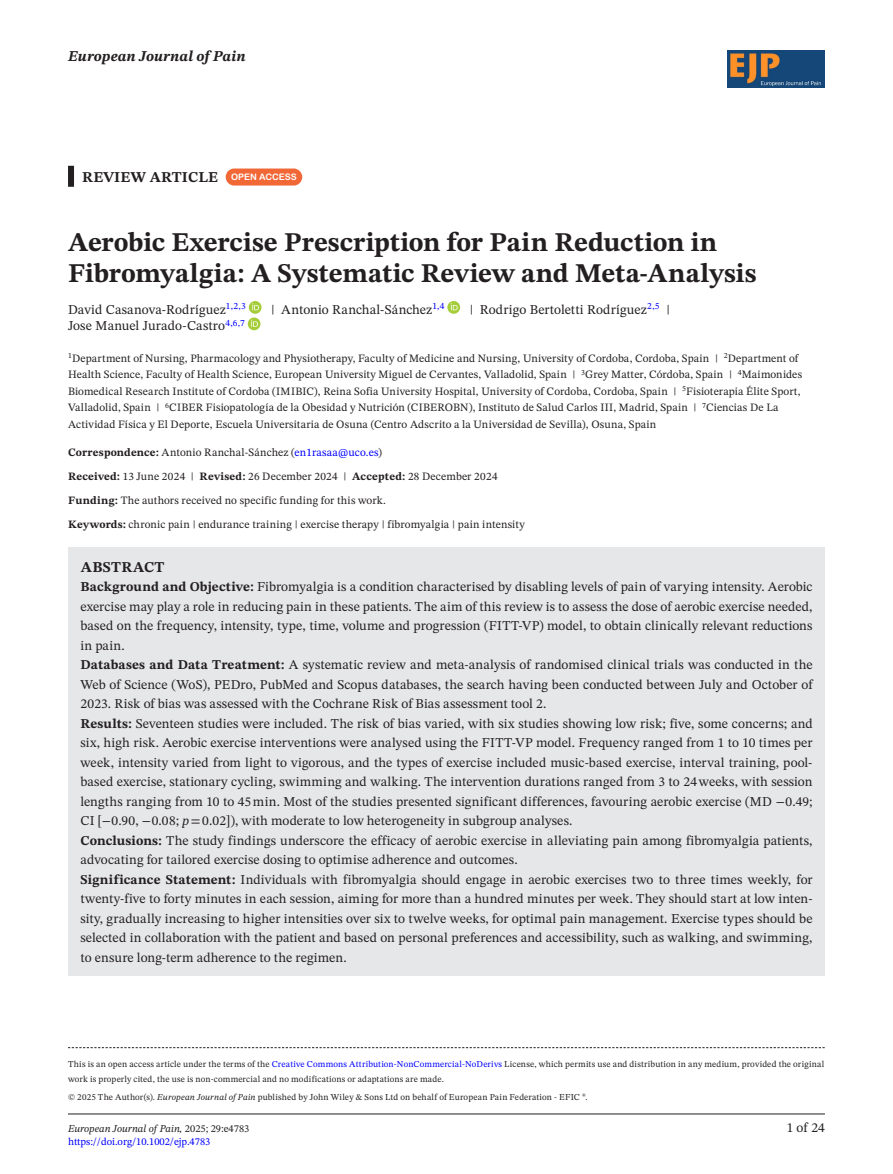
<style>
.page{position:relative;width:893px;height:1174px;background:#fff}
.page>*{position:absolute;margin:0;border:0;box-sizing:border-box;transform-origin:0 0}
.t1{font:700 27px/31.5px "STIX Two Text";color:#231f20}
.t2{font:700 15px "STIX Two Text";letter-spacing:.01em;color:#231f20}
.t3{font:italic 700 15px "STIX Two Text";letter-spacing:.005em;color:#231f20}
.t4{font:13.5px/19.5px "STIX Two Text";letter-spacing:.01em;color:#231f20}
.t5{font:11.25px/16.5px "STIX Two Text";letter-spacing:.015em;color:#231f20}
.t6{font:italic 10.5px "STIX Two Text";color:#231f20}
.t7{font:10.5px "STIX Two Text";color:#00f}
.t8{font:9px/15px "STIX Two Text";letter-spacing:.02em;color:#231f20}
.s1{font-family:"Arial Rounded MT Bold";font-weight:400;font-size:9px;color:#fff}
.s2{font-weight:700}
.s3{color:#00f}
.s4{font-family:"STIX"}
.s5{font-style:italic}
.s6{font-style:normal}
</style>
<div class="page">
<hr style="left:68px;top:1113px;width:757px;height:1px;background:#231f20">
<img style="left:727px;top:51px;width:98px;height:37px">
<div style="left:68px;top:166px;width:6px;height:21px;background:#231f20"></div>
<div style="left:68px;top:547px;width:757px;height:42px;background:#e6e7e9"></div>
<div style="left:68px;top:566px;width:757px;height:97px;background:#e6e7e9"></div>
<div style="left:68px;top:644px;width:757px;height:78px;background:#e6e7e9"></div>
<div style="left:68px;top:702px;width:757px;height:137px;background:#e6e7e9"></div>
<div style="left:68px;top:819px;width:757px;height:59px;background:#e6e7e9"></div>
<div style="left:68px;top:858px;width:757px;height:117px;background:#e6e7e9"></div>
<div style="left:226px;top:168px;width:76px;height:17px;background:#f16736;border-radius:9px"></div>
<svg style="left:249px;top:301px;width:13px;height:13px"></svg>
<svg style="left:252px;top:303px;width:7px;height:7px"></svg>
<svg style="left:447px;top:301px;width:13px;height:13px"></svg>
<svg style="left:451px;top:303px;width:7px;height:7px"></svg>
<div style="left:248px;top:317px;width:12px;height:13px;background:#a5cd39;border-radius:50%"></div>
<svg style="left:251px;top:320px;width:7px;height:7px"></svg>
<svg style="left:68px;top:1047px;width:757px;height:1px"></svg>
<p class="t3" style="left:68px;top:46px;width:179px">European Journal of Pain</p>
<p class="t2" style="left:82px;top:166px;width:216px">REVIEW ARTICLE <span class="s1">OPEN ACCESS</span></p>
<h1 class="t1" style="left:68px;top:227px;width:690px">Aerobic Exercise Prescription for Pain Reduction in<br>Fibromyalgia: A Systematic Review and Meta-Analysis</h1>
<p class="t4" style="left:68px;top:299px;width:179px">David Casanova-Rodríguez<sup>1,2,3</sup></p>
<p class="t4" style="left:271px;top:299px;width:175px">| Antonio Ranchal-Sánchez<sup>1,4</sup></p>
<p class="t4" style="left:470px;top:299px;width:202px">| Rodrigo Bertoletti Rodríguez<sup>2,5</sup> |</p>
<p class="t4" style="left:68px;top:316px;width:178px">Jose Manuel Jurado-Castro<sup>4,6,7</sup></p>
<p class="t5" style="left:68px;top:350px;width:736px"><sup>1</sup>Department of Nursing, Pharmacology and Physiotherapy, Faculty of Medicine and Nursing, University of Cordoba, Cordoba, Spain | <sup>2</sup>Department of Health Science, Faculty of Health Science, European University Miguel de Cervantes, Valladolid, Spain | <sup>3</sup>Grey Matter, Córdoba, Spain | <sup>4</sup>Maimonides Biomedical Research Institute of Cordoba (IMIBIC), Reina Sofia University Hospital, University of Cordoba, Cordoba, Spain | <sup>5</sup>Fisioterapia Élite Sport, Valladolid, Spain | <sup>6</sup>CIBER Fisiopatología de la Obesidad y Nutrición (CIBEROBN), Instituto de Salud Carlos III, Madrid, Spain | <sup>7</sup>Ciencias De La Actividad Física y El Deporte, Escuela Universitaria de Osuna (Centro Adscrito a la Universidad de Sevilla), Osuna, Spain</p>
<p class="t5" style="left:68px;top:440px;width:431px;line-height:24px"><span class="s2">Correspondence:</span> Antonio Ranchal-Sánchez (<span class="s3">en1rasaa@uco.es</span>)<br><span class="s2">Received:</span> 13 June 2024 | <span class="s2">Revised:</span> 26 December 2024 | <span class="s2">Accepted:</span> 28 December 2024<br><span class="s2">Funding:</span> The authors received no specific funding for this work.</p>
<p class="t5" style="left:68px;top:516px;width:458px"><span class="s2">Keywords:</span> chronic pain | endurance training | exercise therapy | fibromyalgia | pain intensity</p>
<p class="t2" style="left:81px;top:556px;width:85px">ABSTRACT</p>
<p class="t4" style="left:80px;top:577px;width:734px"><span class="s2">Background and Objective:</span> Fibromyalgia is a condition characterised by disabling levels of pain of varying intensity. Aerobic exercise may play a role in reducing pain in these patients. The aim of this review is to assess the dose of aerobic exercise needed, based on the frequency, intensity, type, time, volume and progression (FITT-VP) model, to obtain clinically relevant reductions in pain.<br><span class="s2">Databases and Data Treatment:</span> A systematic review and meta-analysis of randomised clinical trials was conducted in the Web of Science (WoS), PEDro, PubMed and Scopus databases, the search having been conducted between July and October of 2023. Risk of bias was assessed with the Cochrane Risk of Bias assessment tool 2.<br><span class="s2">Results:</span> Seventeen studies were included. The risk of bias varied, with six studies showing low risk; five, some concerns; and six, high risk. Aerobic exercise interventions were analysed using the FITT-VP model. Frequency ranged from 1 to 10 times per week, intensity varied from light to vigorous, and the types of exercise included music-based exercise, interval training, pool&shy;based exercise, stationary cycling, swimming and walking. The intervention durations ranged from 3 to 24weeks, with session lengths ranging from 10 to 45min. Most of the studies presented significant differences, favouring aerobic exercise (MD <span class="s4">−</span>0.49; CI [<span class="s4">−</span>0.90, <span class="s4">−</span>0.08; <span class="s5">p</span>=0.02]), with moderate to low heterogeneity in subgroup analyses.<br><span class="s2">Conclusions:</span> The study findings underscore the efficacy of aerobic exercise in alleviating pain among fibromyalgia patients, advocating for tailored exercise dosing to optimise adherence and outcomes.<br><span class="s2">Significance Statement:</span> Individuals with fibromyalgia should engage in aerobic exercises two to three times weekly, for twenty-five to forty minutes in each session, aiming for more than a hundred minutes per week. They should start at low inten&shy;sity, gradually increasing to higher intensities over six to twelve weeks, for optimal pain management. Exercise types should be selected in collaboration with the patient and based on personal preferences and accessibility, such as walking, and swimming, to ensure long-term adherence to the regimen.</p>
<p class="t8" style="left:68px;top:1056px;width:758px">This is an open access article under the terms of the <span class="s3">Creative Commons Attribution-NonCommercial-NoDerivs</span> License, which permits use and distribution in any medium, provided the original work is properly cited, the use is non-commercial and no modifications or adaptations are made.</p>
<p class="t8" style="left:68px;top:1089px;width:521px">© 2025 The Author(s). <span class="s5">European Journal of Pain</span> published by John Wiley &amp; Sons Ltd on behalf of European Pain Federation - EFIC ®.</p>
<p class="t6" style="left:68px;top:1121px;width:183px">European Journal of Pain, <span class="s6">2025; 29:e4783</span></p>
<p class="t4" style="left:787px;top:1118px;width:40px">1 of 24</p>
<p class="t7" style="left:68px;top:1134px;width:144px">https://doi.org/10.1002/ejp.4783</p>
</div>
